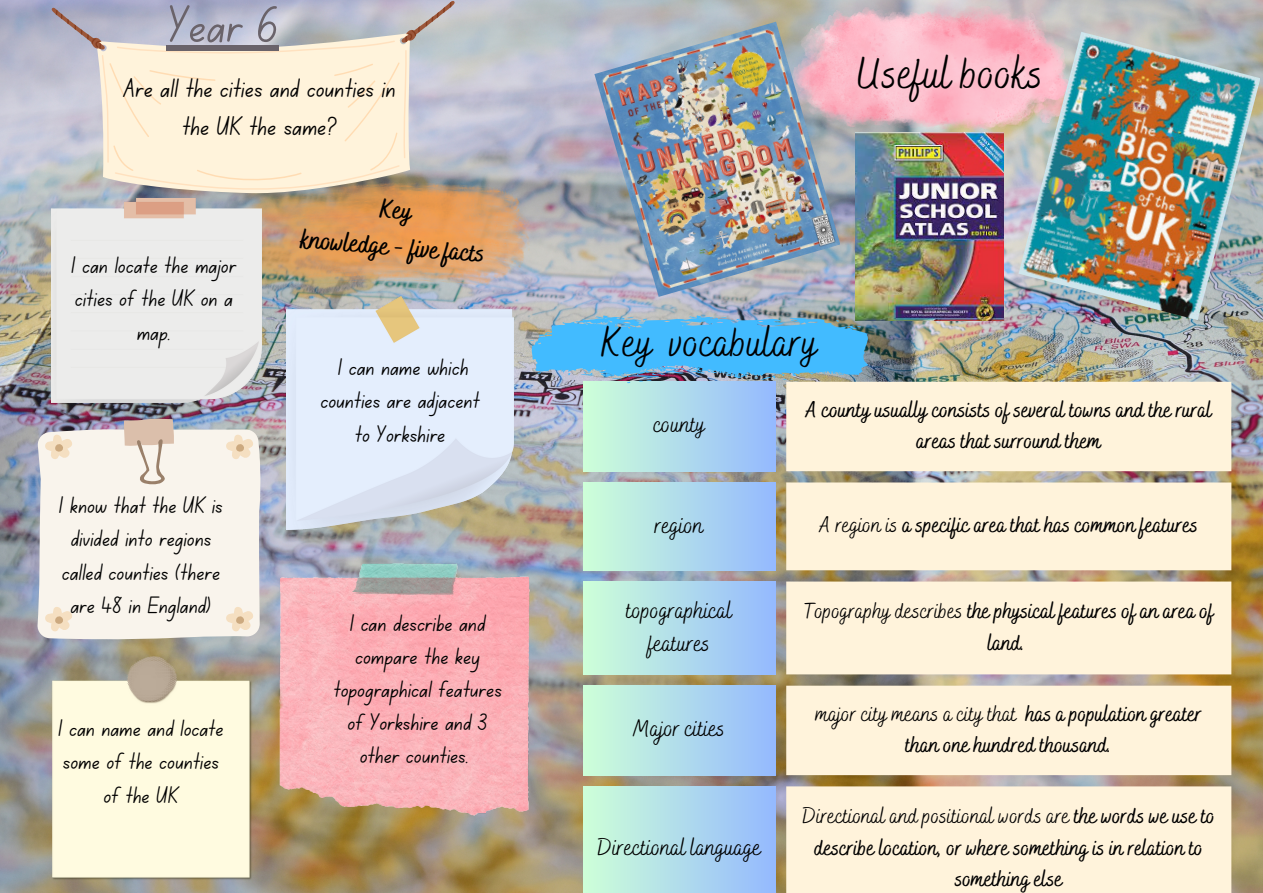
<style>
.page{position:relative;width:1263px;height:893px;background:#fff}
.page>*{position:absolute;margin:0;border:0;box-sizing:border-box;transform-origin:0 0}
.t1{font:52.88px "Canva School Font";color:#6a636a}
.t2{font:45.3px "Bakerie Smooth";color:#000}
.t3{font:42.22px "Bakerie Smooth";color:#000}
.t4{font:27px/37.3px "Canva School Font";color:#000;text-align:center}
.t5{font:700 26.25px "Bakerie Smooth";color:#000}
.t6{font:24px/33.2px "Canva School Font";color:#000;text-align:center}
.t7{font:24px/33.2px "Bakerie Smooth";color:#000;text-align:center}
.t8{font:500 22.5px/31.5px "Bakerie Smooth";color:#000;text-align:center}
.s1{font-weight:400}
</style>
<div class="page">
<img style="left:0;top:0;width:1263px;height:893px">
<img style="left:788px;top:2px;width:282px;height:129px">
<svg style="left:786px;top:382px;width:445px;height:511px;background:#f6ead2"></svg>
<div style="left:583px;top:382px;width:192px;height:89px;background:linear-gradient(to right,#cdffd8,#95bafe)"></div>
<div style="left:583px;top:482px;width:192px;height:88px;background:linear-gradient(to right,#cdffd8,#95bafe)"></div>
<div style="left:583px;top:581px;width:192px;height:93px;background:linear-gradient(to right,#cdffd8,#95bafe)"></div>
<div style="left:583px;top:685px;width:192px;height:90px;background:linear-gradient(to right,#cdffd8,#95bafe)"></div>
<div style="left:583px;top:786px;width:192px;height:107px;background:linear-gradient(to right,#cdffd8,#95bafe)"></div>
<img style="left:262px;top:156px;width:279px;height:152px">
<img style="left:530px;top:315px;width:338px;height:69px">
<div style="left:52px;top:227px;width:210px;height:175px;background:#ececeb"></div>
<img style="left:286px;top:297px;width:228px;height:232px">
<div style="left:37px;top:429px;width:225px;height:211px;background:#f9f4ec"></div>
<svg style="left:226px;top:434px;width:29px;height:26px"></svg>
<svg style="left:45px;top:434px;width:29px;height:26px"></svg>
<svg style="left:226px;top:606px;width:29px;height:26px"></svg>
<svg style="left:45px;top:606px;width:29px;height:26px"></svg>
<svg style="left:124px;top:418px;width:50px;height:67px;background:#e1d1c4"></svg>
<img style="left:52px;top:656px;width:201px;height:224px">
<img style="left:280px;top:563px;width:250px;height:252px">
<img style="left:855px;top:133px;width:148px;height:188px">
<img style="left:594px;top:22px;width:246px;height:275px">
<img style="left:1018px;top:32px;width:242px;height:288px">
<svg style="left:51px;top:0;width:404px;height:227px;background:#ddd1c6"></svg>
<p class="t1" style="left:167px;top:2px;width:114px">Year 6</p>
<p class="t4" style="left:124px;top:73px;width:273px">Are all the cities and counties in the UK the same?</p>
<p class="t6" style="left:71px;top:252px;width:166px">I can locate the major cities of the UK on a map.</p>
<p class="t6" style="left:59px;top:491px;width:165px">I know that the UK is divided into regions called counties (there are 48 in England)</p>
<p class="t6" style="left:58px;top:714px;width:167px">I can name and locate some of the counties of the UK</p>
<p class="t5" style="left:302px;top:225px;width:186px;rotate:4deg">knowledge - five facts</p>
<p class="t6" style="left:320px;top:353px;width:161px">I can name which counties are adjacent to Yorkshire</p>
<p class="t6" style="left:333px;top:609px;width:170px">I can describe and compare the key topographical features of Yorkshire and 3 other counties.</p>
<p class="t2" style="left:857px;top:47px;width:188px">Useful books</p>
<p class="t3" style="left:600px;top:318px;width:219px">Key vocabulary</p>
<p class="t7" style="left:653px;top:409px;width:53px">county</p>
<p class="t8" style="left:806px;top:395px;width:408px">A county usually consists of several towns and the rural areas that surround them</p>
<p class="t7" style="left:655px;top:510px;width:50px">region</p>
<p class="t8" style="left:819px;top:510px;width:380px"><span class="s1">A region is</span> a specific area that has common features</p>
<p class="t7" style="left:626px;top:595px;width:107px">topographical features</p>
<p class="t8" style="left:804px;top:596px;width:411px"><span class="s1">Topography describes</span> the physical features of an area of land<span class="s1">.</span></p>
<p class="t7" style="left:633px;top:713px;width:93px">Major cities</p>
<p class="t7" style="left:597px;top:831px;width:165px">Directional language</p>
<p class="t8" style="left:815px;top:699px;width:388px"><span class="s1">major city means a city that</span> has a population greater than one hundred thousand<span class="s1">.</span></p>
<p class="t8" style="left:802px;top:801px;width:414px"><span class="s1">Directional and positional words are</span> the words we use to describe location, or where something is in relation to something else</p>
</div>
